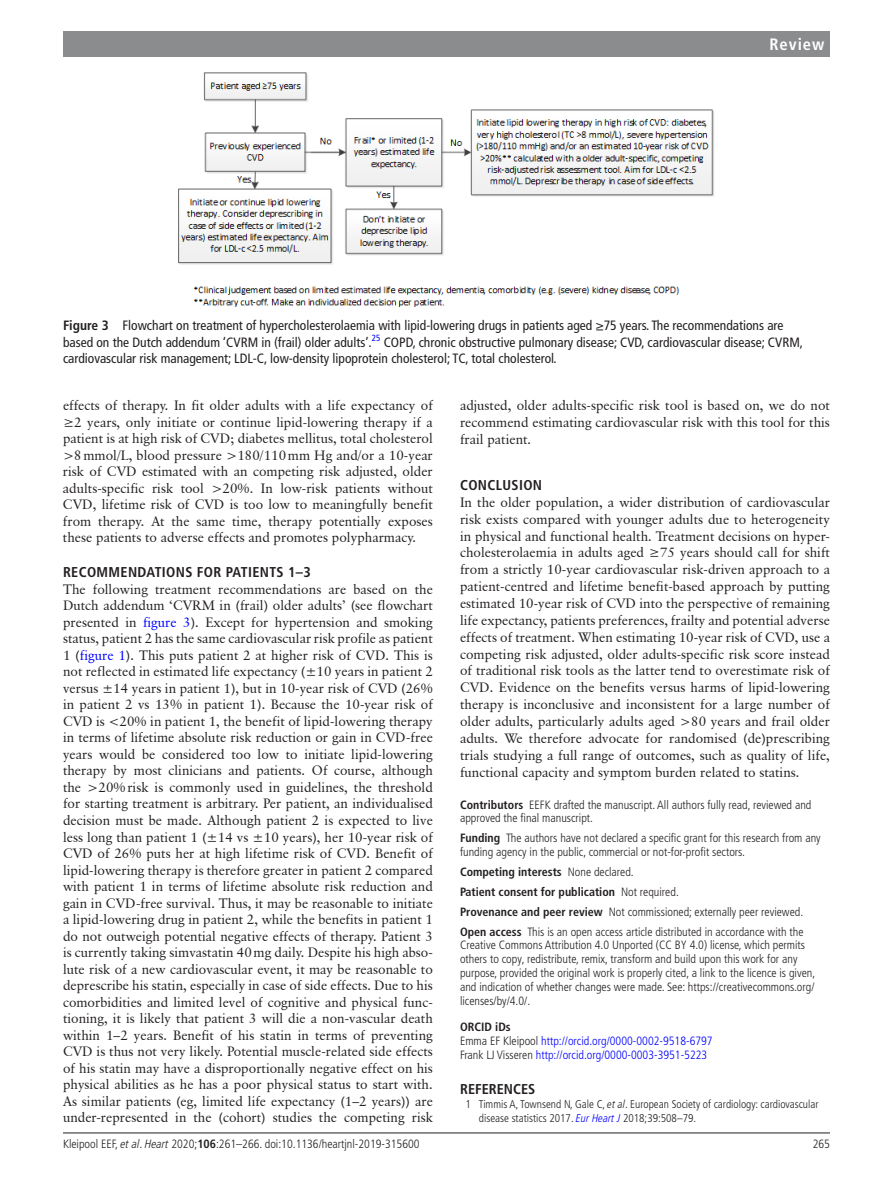
<style>
.page{position:relative;width:893px;height:1191px;background:#fff}
.page>*{position:absolute;margin:0;border:0;box-sizing:border-box;transform-origin:0 0}
.t1{font:700 condensed 16.5px "Frutiger LT Pro";letter-spacing:.055em;color:#fff}
.t2{font:700 condensed 14.25px "Frutiger LT Pro";letter-spacing:.025em;color:#231f20}
.t3{font:13.5px/16.5px "Classical Garamond BT";color:#231f20;text-align:justify}
.t4{font:condensed 13.5px/16.5px "Frutiger LT Pro";color:#231f20}
.t5{font:300 condensed 12px/13.8px "Frutiger LT Pro";color:#231f20}
.t6{font:300 condensed 12px/13.8px "Frutiger LT Pro";color:#00f}
.t7{font:300 condensed 11.25px/13.8px "Frutiger LT Pro";color:#231f20}
.s1{font-weight:700}
.s2{color:#00f}
.s3{font-weight:700;color:#231f20}
.s4{color:#231f20}
.s5{font-style:italic}
.s6{font-style:italic;color:#00f}
</style>
<div class="page">
<hr style="left:63px;top:1132px;width:767px;height:1px;background:#231f20">
<div style="left:63px;top:31px;width:767px;height:25px;background:#8a8c8e"></div>
<img style="left:178px;top:72px;width:536px;height:234px">
<p class="t1" style="left:769px;top:34px;width:56px">Review</p>
<p class="t4" style="left:63px;top:317px;width:742px"><span class="s1">Figure 3</span> Flowchart on treatment of hypercholesterolaemia with lipid-lowering drugs in patients aged ≥75 years. The recommendations are based on the Dutch addendum ‘CVRM in (frail) older adults’.<sup>25</sup> COPD, chronic obstructive pulmonary disease; CVD, cardiovascular disease; CVRM, cardiovascular risk management; LDL-C, low-density lipoprotein cholesterol; TC, total cholesterol.</p>
<p class="t3" style="left:63px;top:397px;width:371px">effects of therapy. In fit older adults with a life expectancy of ≥2 years, only initiate or continue lipid-lowering therapy if a patient is at high risk of CVD; diabetes mellitus, total cholesterol &gt;8mmol/L, blood pressure &gt;180/110mm Hg and/or a 10-year risk of CVD estimated with an competing risk adjusted, older adults-specific risk tool &gt;20%. In low-risk patients without CVD, lifetime risk of CVD is too low to meaningfully benefit from therapy. At the same time, therapy potentially exposes these patients to adverse effects and promotes polypharmacy.</p>
<p class="t2" style="left:63px;top:564px;width:178px">Recommendations for patie</p>
<p class="t2" style="left:260px;top:564px;width:53px">nts 1–3</p>
<p class="t3" style="left:63px;top:581px;width:371px">The following treatment recommendations are based on the Dutch addendum ‘CVRM in (frail) older adults’ (see flowchart presented in <span class="s2">figure 3</span>). Except for hypertension and smoking status, patient 2 has the same cardiovascular risk profile as patient 1 (<span class="s2">figure 1</span>). This puts patient 2 at higher risk of CVD. This is not reflected in estimated life expectancy (±10 years in patient 2 versus ±14 years in patient 1), but in 10-year risk of CVD (26% in patient 2 vs 13% in patient 1). Because the 10-year risk of CVD is &lt;20% in patient 1, the benefit of lipid-lowering therapy in terms of lifetime absolute risk reduction or gain in CVD-free years would be considered too low to initiate lipid-lowering therapy by most clinicians and patients. Of course, although the &gt;20%risk is commonly used in guidelines, the threshold for starting treatment is arbitrary. Per patient, an individualised decision must be made. Although patient 2 is expected to live less long than patient 1 (±14 vs ±10 years), her 10-year risk of CVD of 26% puts her at high lifetime risk of CVD. Benefit of lipid-lowering therapy is therefore greater in patient 2 compared with patient 1 in terms of lifetime absolute risk reduction and gain in CVD-free survival. Thus, it may be reasonable to initiate a lipid-lowering drug in patient 2, while the benefits in patient 1 do not outweigh potential negative effects of therapy. Patient 3 is currently taking simvastatin 40mg daily. Despite his high abso&shy;lute risk of a new cardiovascular event, it may be reasonable to deprescribe his statin, especially in case of side effects. Due to his comorbidities and limited level of cognitive and physical func&shy;tioning, it is likely that patient 3 will die a non-vascular death within 1–2 years. Benefit of his statin in terms of preventing CVD is thus not very likely. Potential muscle-related side effects of his statin may have a disproportionally negative effect on his physical abilities as he has a poor physical status to start with.<br>As similar patients (eg, limited life expectancy (1–2 years)) are under-represented in the (cohort) studies the competing risk</p>
<p class="t3" style="left:460px;top:397px;width:371px">adjusted, older adults-specific risk tool is based on, we do not recommend estimating cardiovascular risk with this tool for this frail patient.</p>
<p class="t2" style="left:460px;top:476px;width:84px">Conclusion</p>
<p class="t3" style="left:460px;top:493px;width:371px">In the older population, a wider distribution of cardiovascular risk exists compared with younger adults due to heterogeneity in physical and functional health. Treatment decisions on hyper&shy;cholesterolaemia in adults aged ≥75 years should call for shift from a strictly 10-year cardiovascular risk-driven approach to a patient-centred and lifetime benefit-based approach by putting estimated 10-year risk of CVD into the perspective of remaining life expectancy, patients preferences, frailty and potential adverse effects of treatment. When estimating 10-year risk of CVD, use a competing risk adjusted, older adults-specific risk score instead of traditional risk tools as the latter tend to overestimate risk of CVD. Evidence on the benefits versus harms of lipid-lowering therapy is inconclusive and inconsistent for a large number of older adults, particularly adults aged &gt;80 years and frail older adults. We therefore advocate for randomised (de)prescribing trials studying a full range of outcomes, such as quality of life, functional capacity and symptom burden related to statins.</p>
<p class="t5" style="left:460px;top:797px;width:353px"><span class="s1">Contributors</span> EEFK drafted the manuscript. All authors fully read, reviewed and approved the final manuscript.</p>
<p class="t5" style="left:460px;top:831px;width:362px"><span class="s1">Funding</span> The authors have not declared a specific grant for this research from any funding agency in the public, commercial or not-for-profit sectors.</p>
<p class="t5" style="left:460px;top:862px;width:345px;line-height:19.8px"><span class="s1">Competing interests</span> None declared.<br><span class="s1">Patient consent for publication</span> Not required.<br><span class="s1">Provenance and peer review</span> Not commissioned; externally peer reviewed.<br><span class="s1">Open access</span> This is an open access article distributed in accordance with the</p>
<p class="t5" style="left:460px;top:938px;width:357px">Creative Commons Attribution 4.0 Unported (CC BY 4.0) license, which permits others to copy, redistribute, remix, transform and build upon this work for any purpose, provided the original work is properly cited, a link to the licence is given, and indication of whether changes were made. See: https://creativecommons.org/ licenses/by/4.0/.</p>
<p class="t6" style="left:460px;top:1019px;width:254px"><span class="s3">ORCID iDs<br></span><span class="s4">Emma EF Kleipool</span> http://orcid.org/0000-0002-9518-6797<br><span class="s4">Frank LJ Visseren</span> http://orcid.org/0000-0003-3951-5223</p>
<p class="t2" style="left:460px;top:1080px;width:77px">References</p>
<p class="t7" style="left:479px;top:1097px;width:341px;text-indent:-14px">1 Timmis A, Townsend N, Gale C, <span class="s5">et al</span>. European Society of cardiology: cardiovascular disease statistics 2017. <span class="s6">Eur Heart J</span> 2018;39:508–79.</p>
<p class="t5" style="left:63px;top:1136px;width:358px">Kleipool EEF, <span class="s5">et al</span>. <span class="s5">Heart</span> 2020;<span class="s1">106</span>:261–266. doi:10.1136/heartjnl-2019-315600</p>
<p class="t5" style="left:813px;top:1136px;width:19px">265</p>
</div>
